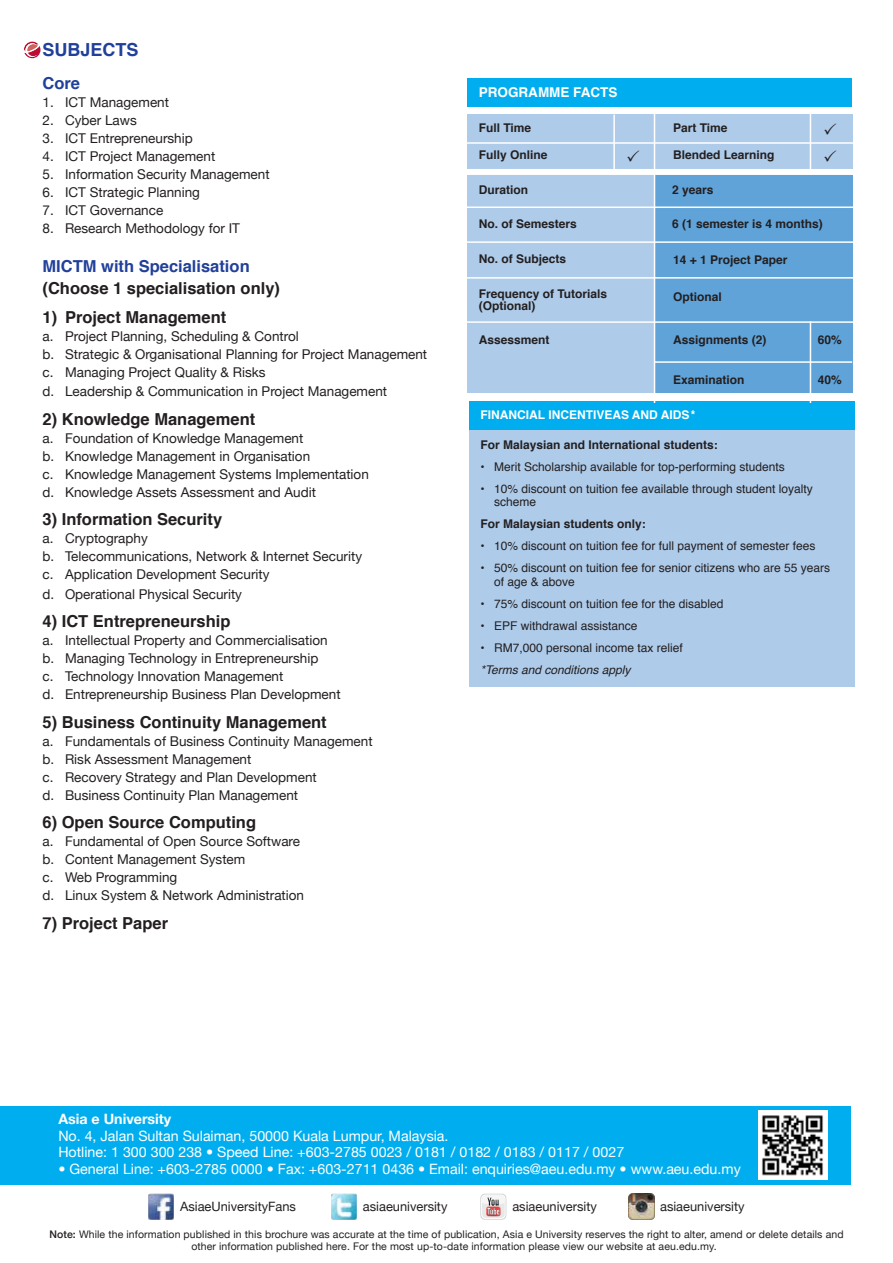
<style>
.page{position:relative;width:893px;height:1263px;background:#fff}
.page>*{position:absolute;margin:0;border:0;box-sizing:border-box;transform-origin:0 0}
.t1{font:700 18px "Helvetica";color:#21409a}
.t2{font:700 16.5px "Helvetica";color:#231f20}
.t3{font:700 16.5px "Helvetica";color:#21409a}
.t4{font:14.25px/16.5px "Helvetica Neue";color:#fff}
.t5{font:700 14.25px "Helvetica Neue";color:#fff}
.t6{font:13.5px/18px "Helvetica Neue";color:#231f20}
.t7{font:700 13.5px "Helvetica";color:#fff}
.t8{font:12.9px "Helvetica Neue";color:#231f20}
.t9{font:12px/13.5px "Helvetica";color:#231f20}
.t10{font:700 12px/12px "Helvetica";color:#231f20}
.t11{font:700 12px "Helvetica";color:#fff}
.t12{font:italic 12px "Helvetica";color:#231f20}
.t13{font:10.5px/12px "Helvetica Neue";letter-spacing:.01em;color:#231f20}
.s1{font-weight:500}
</style>
<div class="page">
<svg style="left:23px;top:42px;width:17px;height:16px"></svg>
<div style="left:469px;top:430px;width:385px;height:256px;background:#aecbea"></div>
<div style="left:469px;top:402px;width:385px;height:28px;background:#00aeef"></div>
<div style="left:467px;top:114px;width:386px;height:279px;background:#aecbea"></div>
<div style="left:654px;top:173px;width:198px;height:220px;background:#60a3d9"></div>
<div style="left:467px;top:79px;width:385px;height:28px;background:#00aeef"></div>
<hr style="left:654px;top:113px;width:1px;height:290px;background:#fff">
<hr style="left:613px;top:115px;width:2px;height:57px;background:#fff">
<hr style="left:810px;top:113px;width:1px;height:59px;background:#fff">
<hr style="left:810px;top:321px;width:1px;height:82px;background:#fff">
<hr style="left:466px;top:321px;width:388px;height:2px;background:#fff">
<hr style="left:654px;top:361px;width:198px;height:2px;background:#fff">
<hr style="left:465px;top:142px;width:389px;height:2px;background:#fff">
<div style="left:465px;top:169px;width:389px;height:6px;background:#fff"></div>
<hr style="left:465px;top:206px;width:389px;height:2px;background:#fff">
<hr style="left:465px;top:241px;width:389px;height:2px;background:#fff">
<hr style="left:465px;top:277px;width:389px;height:2px;background:#fff">
<div style="left:0;top:1106px;width:850px;height:78px;background:#00aeef"></div>
<img style="left:758px;top:1111px;width:69px;height:68px">
<img style="left:148px;top:1194px;width:26px;height:25px">
<img style="left:628px;top:1194px;width:26px;height:26px">
<img style="left:331px;top:1194px;width:26px;height:25px">
<svg style="left:480px;top:1194px;width:26px;height:26px"></svg>
<svg style="left:481px;top:1194px;width:25px;height:25px"></svg>
<svg style="left:482px;top:1195px;width:23px;height:23px"></svg>
<svg style="left:482px;top:1195px;width:23px;height:21px"></svg>
<h1 class="t1" style="left:43px;top:35px;width:98px">SUBJECTS</h1>
<p class="t3" style="left:43px;top:69px;width:39px">Core</p>
<p class="t6" style="left:43px;top:92px;width:128px">1. ICT Management</p>
<p class="t6" style="left:43px;top:110px;width:96px">2. Cyber Laws</p>
<p class="t6" style="left:43px;top:128px;width:152px">3. ICT Entrepreneurship</p>
<p class="t6" style="left:43px;top:146px;width:174px">4. ICT Project Management</p>
<p class="t6" style="left:43px;top:164px;width:229px">5. Information Security Management</p>
<p class="t6" style="left:43px;top:182px;width:159px">6. ICT Strategic Planning</p>
<p class="t6" style="left:43px;top:200px;width:122px">7. ICT Governance</p>
<p class="t6" style="left:43px;top:218px;width:199px">8. Research Methodology for IT</p>
<p class="t3" style="left:43px;top:253px;width:209px">MICTM with Specialisation</p>
<p class="t2" style="left:43px;top:275px;width:239px">(Choose 1 specialisation only)</p>
<p class="t2" style="left:43px;top:303px;width:185px">1) Project Management</p>
<p class="t6" style="left:43px;top:326px;width:386px">a. Project Planning, Scheduling &amp; Control<br>b. Strategic &amp; Organisational Planning for Project Management c. Managing Project Quality &amp; Risks</p>
<p class="t6" style="left:43px;top:381px;width:346px">d. Leadership &amp; Communication in Project Management</p>
<p class="t2" style="left:43px;top:405px;width:214px">2) Knowledge Management</p>
<p class="t6" style="left:43px;top:428px;width:328px">a. Foundation of Knowledge Management<br>b. Knowledge Management in Organisation<br>c. Knowledge Management Systems Implementation d. Knowledge Assets Assessment and Audit</p>
<p class="t2" style="left:43px;top:506px;width:181px">3) Information Security</p>
<p class="t6" style="left:43px;top:528px;width:321px">a. Cryptography<br>b. Telecommunications, Network &amp; Internet Security c. Application Development Security</p>
<p class="t6" style="left:43px;top:584px;width:201px">d. Operational Physical Security</p>
<p class="t2" style="left:43px;top:608px;width:189px">4) ICT Entrepreneurship</p>
<p class="t6" style="left:43px;top:630px;width:300px">a. Intellectual Property and Commercialisation b. Managing Technology in Entrepreneurship<br>c. Technology Innovation Management<br>d. Entrepreneurship Business Plan Development</p>
<p class="t2" style="left:43px;top:708px;width:286px">5) Business Continuity Management</p>
<p class="t6" style="left:43px;top:731px;width:332px">a. Fundamentals of Business Continuity Management b. Risk Assessment Management<br>c. Recovery Strategy and Plan Development<br>d. Business Continuity Plan Management</p>
<p class="t2" style="left:43px;top:809px;width:215px">6) Open Source Computing</p>
<p class="t6" style="left:43px;top:831px;width:263px">a. Fundamental of Open Source Software b. Content Management System<br>c. Web Programming<br>d. Linux System &amp; Network Administration</p>
<p class="t2" style="left:43px;top:909px;width:127px">7) Project Paper</p>
<p class="t7" style="left:479px;top:82px;width:140px">PROGRAMME FACTS</p>
<p class="t10" style="left:479px;top:122px;width:54px">Full Time</p>
<p class="t10" style="left:479px;top:149px;width:70px">Fully Online</p>
<p class="t10" style="left:479px;top:184px;width:51px">Duration</p>
<p class="t10" style="left:479px;top:218px;width:100px">No. of Semesters</p>
<p class="t10" style="left:479px;top:253px;width:89px">No. of Subjects</p>
<p class="t10" style="left:673px;top:122px;width:56px">Part Time</p>
<p class="t10" style="left:673px;top:149px;width:103px">Blended Learning</p>
<p class="t10" style="left:672px;top:184px;width:43px">2 years</p>
<p class="t10" style="left:672px;top:218px;width:152px">6 (1 semester is 4 months)</p>
<p class="t10" style="left:673px;top:253px;width:116px">14 + 1 Project Paper</p>
<p class="t10" style="left:479px;top:288px;width:130px">Frequency of Tutorials (Optional)</p>
<p class="t10" style="left:673px;top:291px;width:50px">Optional</p>
<p class="t10" style="left:479px;top:334px;width:72px">Assessment</p>
<p class="t10" style="left:673px;top:334px;width:95px">Assignments (2)</p>
<p class="t10" style="left:818px;top:334px;width:26px">60%</p>
<p class="t10" style="left:673px;top:374px;width:73px">Examination</p>
<p class="t10" style="left:818px;top:374px;width:26px">40%</p>
<p class="t11" style="left:481px;top:405px;width:216px">FINANCIAL INCENTIVEAS AND AIDS *</p>
<p class="t10" style="left:481px;top:439px;width:239px">For Malaysian and International students:</p>
<p class="t9" style="left:481px;top:460px;width:306px">• Merit Scholarship available for top-performing students</p>
<p class="t9" style="left:494px;top:482px;width:320px;text-indent:-14px">• 10% discount on tuition fee available through student loyalty scheme</p>
<p class="t10" style="left:481px;top:518px;width:167px">For Malaysian students only:</p>
<p class="t9" style="left:481px;top:540px;width:336px">• 10% discount on tuition fee for full payment of semester fees</p>
<p class="t9" style="left:494px;top:562px;width:338px;text-indent:-14px">• 50% discount on tuition fee for senior citizens who are 55 years of age &amp; above</p>
<p class="t9" style="left:481px;top:597px;width:244px">• 75% discount on tuition fee for the disabled</p>
<p class="t9" style="left:481px;top:619px;width:158px">• EPF withdrawal assistance</p>
<p class="t9" style="left:481px;top:641px;width:204px">• RM7,000 personal income tax relief</p>
<p class="t12" style="left:481px;top:660px;width:152px">*Terms and conditions apply</p>
<p class="t5" style="left:58px;top:1106px;width:114px">Asia e University</p>
<p class="t4" style="left:58px;top:1126px;width:567px">No. 4, Jalan Sultan Sulaiman, 50000 Kuala Lumpur, Malaysia.<br>Hotline: 1 300 300 238 • Speed Line: +603-2785 0023 / 0181 / 0182 / 0183 / 0117 / 0027</p>
<p class="t4" style="left:58px;top:1159px;width:684px">• General Line: +603-2785 0000 • Fax: +603-2711 0436 • Email: enquiries@aeu.edu.my • www.aeu.edu.my</p>
<p class="t8" style="left:180px;top:1195px;width:117px">AsiaeUniversityFans</p>
<p class="t8" style="left:363px;top:1195px;width:86px">asiaeuniversity</p>
<p class="t8" style="left:512px;top:1195px;width:86px">asiaeuniversity</p>
<p class="t8" style="left:660px;top:1195px;width:86px">asiaeuniversity</p>
<p class="t13" style="left:191px;top:1227px;width:654px;text-indent:-142px"><span class="s1">Note:</span> While the information published in this brochure was accurate at the time of publication, Asia e University reserves the right to alter, amend or delete details and other information published here. For the most up-to-date information please view our website at aeu.edu.my.</p>
</div>
